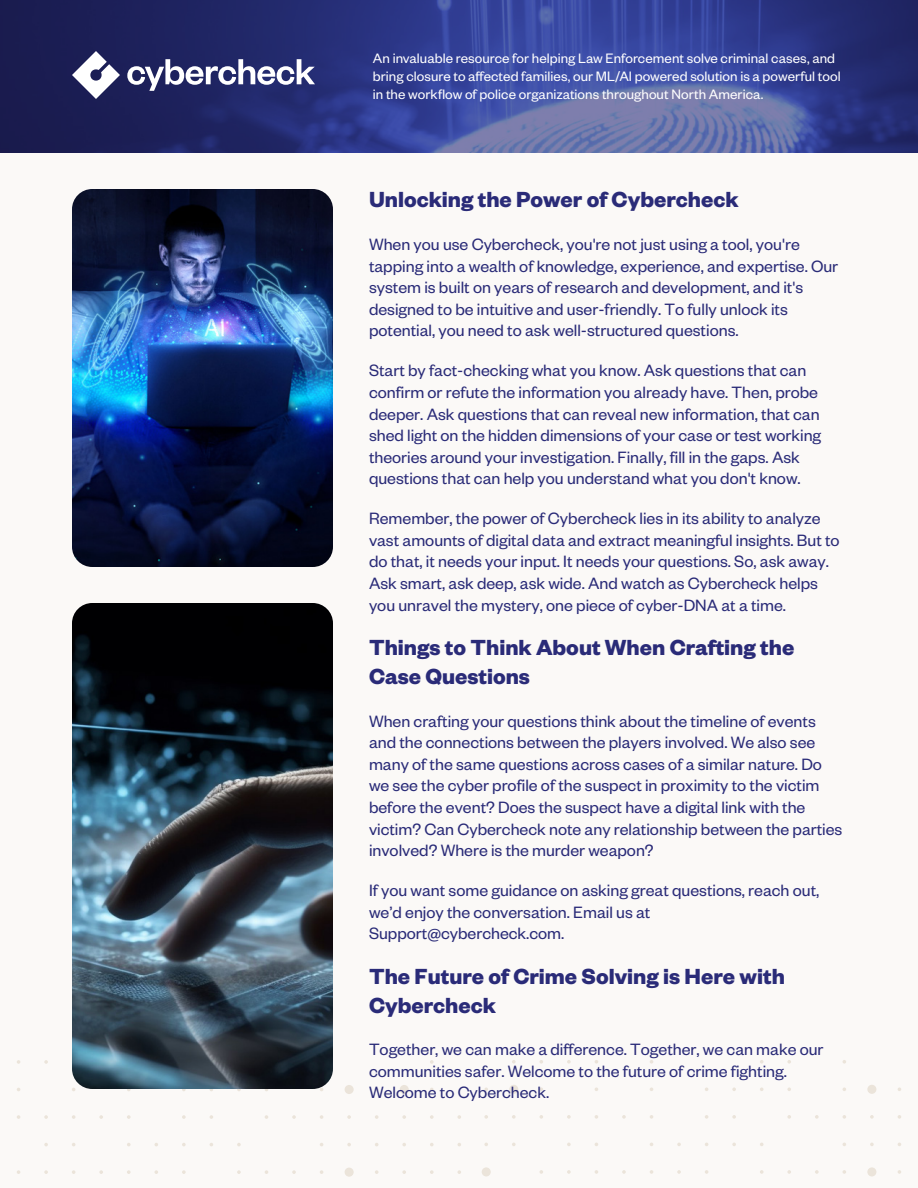
<style>
.page{position:relative;width:918px;height:1188px;background:#fff}
.page>*{position:absolute;margin:0;border:0;box-sizing:border-box;transform-origin:0 0}
.Body_1{font:700 24px/28.8px "Founders Grotesk";color:#2a2b78}
.Body_1-2{font:18px/21.6px "Founders Grotesk";color:#2a2b78}
.t1{font:15px/18px "Founders Grotesk";letter-spacing:.005em;color:#fff}
</style>
<div class="page">
<img style="left:0;top:0;width:918px;height:153px">
<div style="left:0;top:153px;width:918px;height:1035px;background:#fbf9f7"></div>
<svg style="left:127px;top:59px;width:188px;height:32px"></svg>
<svg style="left:72px;top:51px;width:48px;height:48px"></svg>
<img style="left:72px;top:189px;width:261px;height:378px">
<svg style="left:44px;top:1060px;width:4px;height:4px"></svg>
<svg style="left:44px;top:1115px;width:4px;height:4px"></svg>
<svg style="left:44px;top:1170px;width:4px;height:4px"></svg>
<svg style="left:127px;top:1115px;width:4px;height:4px"></svg>
<svg style="left:99px;top:1115px;width:4px;height:4px"></svg>
<svg style="left:127px;top:1170px;width:4px;height:4px"></svg>
<svg style="left:99px;top:1170px;width:4px;height:4px"></svg>
<svg style="left:154px;top:1170px;width:4px;height:4px"></svg>
<svg style="left:292px;top:1115px;width:4px;height:4px"></svg>
<svg style="left:265px;top:1115px;width:3px;height:4px"></svg>
<svg style="left:292px;top:1170px;width:4px;height:4px"></svg>
<div style="left:345px;top:1085px;width:9px;height:9px;background:#ebe4da;border-radius:50%"></div>
<svg style="left:182px;top:1115px;width:4px;height:4px"></svg>
<svg style="left:182px;top:1170px;width:4px;height:4px"></svg>
<svg style="left:237px;top:1170px;width:4px;height:4px"></svg>
<svg style="left:347px;top:1115px;width:4px;height:4px"></svg>
<div style="left:345px;top:1168px;width:9px;height:9px;background:#ebe4da;border-radius:50%"></div>
<div style="left:400px;top:1085px;width:9px;height:9px;background:#ebe4da;border-radius:50%"></div>
<svg style="left:430px;top:1060px;width:4px;height:4px"></svg>
<svg style="left:430px;top:1115px;width:4px;height:4px"></svg>
<svg style="left:430px;top:1170px;width:4px;height:4px"></svg>
<svg style="left:402px;top:1115px;width:4px;height:4px"></svg>
<svg style="left:402px;top:1170px;width:4px;height:4px"></svg>
<div style="left:509px;top:1085px;width:9px;height:9px;background:#ebe4da;border-radius:50%"></div>
<svg style="left:512px;top:1060px;width:4px;height:4px"></svg>
<svg style="left:567px;top:1060px;width:4px;height:4px"></svg>
<svg style="left:512px;top:1115px;width:4px;height:4px"></svg>
<svg style="left:567px;top:1115px;width:4px;height:4px"></svg>
<svg style="left:567px;top:1170px;width:4px;height:4px"></svg>
<svg style="left:484px;top:1115px;width:4px;height:4px"></svg>
<div style="left:482px;top:1167px;width:9px;height:9px;background:#ebe4da;border-radius:50%"></div>
<svg style="left:622px;top:1115px;width:4px;height:4px"></svg>
<svg style="left:650px;top:1170px;width:3px;height:4px"></svg>
<svg style="left:622px;top:1170px;width:4px;height:4px"></svg>
<svg style="left:677px;top:1170px;width:4px;height:4px"></svg>
<svg style="left:732px;top:1087px;width:4px;height:4px"></svg>
<svg style="left:787px;top:1060px;width:4px;height:4px"></svg>
<svg style="left:732px;top:1115px;width:4px;height:4px"></svg>
<svg style="left:815px;top:1115px;width:4px;height:4px"></svg>
<svg style="left:787px;top:1115px;width:4px;height:4px"></svg>
<svg style="left:815px;top:1170px;width:4px;height:4px"></svg>
<svg style="left:787px;top:1170px;width:4px;height:4px"></svg>
<div style="left:867px;top:1085px;width:9px;height:9px;background:#ebe4da;border-radius:50%"></div>
<svg style="left:760px;top:1170px;width:4px;height:4px"></svg>
<svg style="left:870px;top:1115px;width:4px;height:4px"></svg>
<div style="left:867px;top:1167px;width:9px;height:9px;background:#ebe4da;border-radius:50%"></div>
<img style="left:72px;top:603px;width:261px;height:486px">
<p class="t1" style="left:373px;top:48px;width:469px">An invaluable resource for helping Law Enforcement solve criminal cases, and bring closure to affected families, our ML/AI powered solution is a powerful tool in the workflow of police organizations throughout North America.</p>
<p class="Body_1" style="left:369px;top:184px;width:371px">Unlocking the Power of Cybercheck</p>
<p class="Body_1-2" style="left:369px;top:233px;width:471px">When you use Cybercheck, you're not just using a tool, you're tapping into a wealth of knowledge, experience, and expertise. Our system is built on years of research and development, and it's designed to be intuitive and user-friendly. To fully unlock its potential, you need to ask well-structured questions.</p>
<p class="Body_1-2" style="left:369px;top:359px;width:454px">Start by fact-checking what you know. Ask questions that can confirm or refute the information you already have. Then, probe deeper. Ask questions that can reveal new information, that can shed light on the hidden dimensions of your case or test working theories around your investigation. Finally, fill in the gaps. Ask questions that can help you understand what you don't know.</p>
<p class="Body_1-2" style="left:369px;top:507px;width:472px">Remember, the power of Cybercheck lies in its ability to analyze vast amounts of digital data and extract meaningful insights. But to do that, it needs your input. It needs your questions. So, ask away.<br>Ask smart, ask deep, ask wide. And watch as Cybercheck helps you unravel the mystery, one piece of cyber-DNA at a time.</p>
<p class="Body_1" style="left:369px;top:632px;width:427px">Things to Think About When Crafting the<br>Case Questions</p>
<p class="Body_1-2" style="left:369px;top:709px;width:475px">When crafting your questions think about the timeline of events and the connections between the players involved. We also see many of the same questions across cases of a similar nature. Do we see the cyber profile of the suspect in proximity to the victim before the event? Does the suspect have a digital link with the victim? Can Cybercheck note any relationship between the parties involved? Where is the murder weapon?</p>
<p class="Body_1-2" style="left:369px;top:879px;width:452px">If you want some guidance on asking great questions, reach out, we’d enjoy the conversation. Email us at<br>Support@cybercheck.com.</p>
<p class="Body_1" style="left:369px;top:960px;width:417px">The Future of Crime Solving is Here with<br>Cybercheck</p>
<p class="Body_1-2" style="left:369px;top:1038px;width:456px">Together, we can make a difference. Together, we can make our communities safer. Welcome to the future of crime fighting.<br>Welcome to Cybercheck.</p>
</div>
